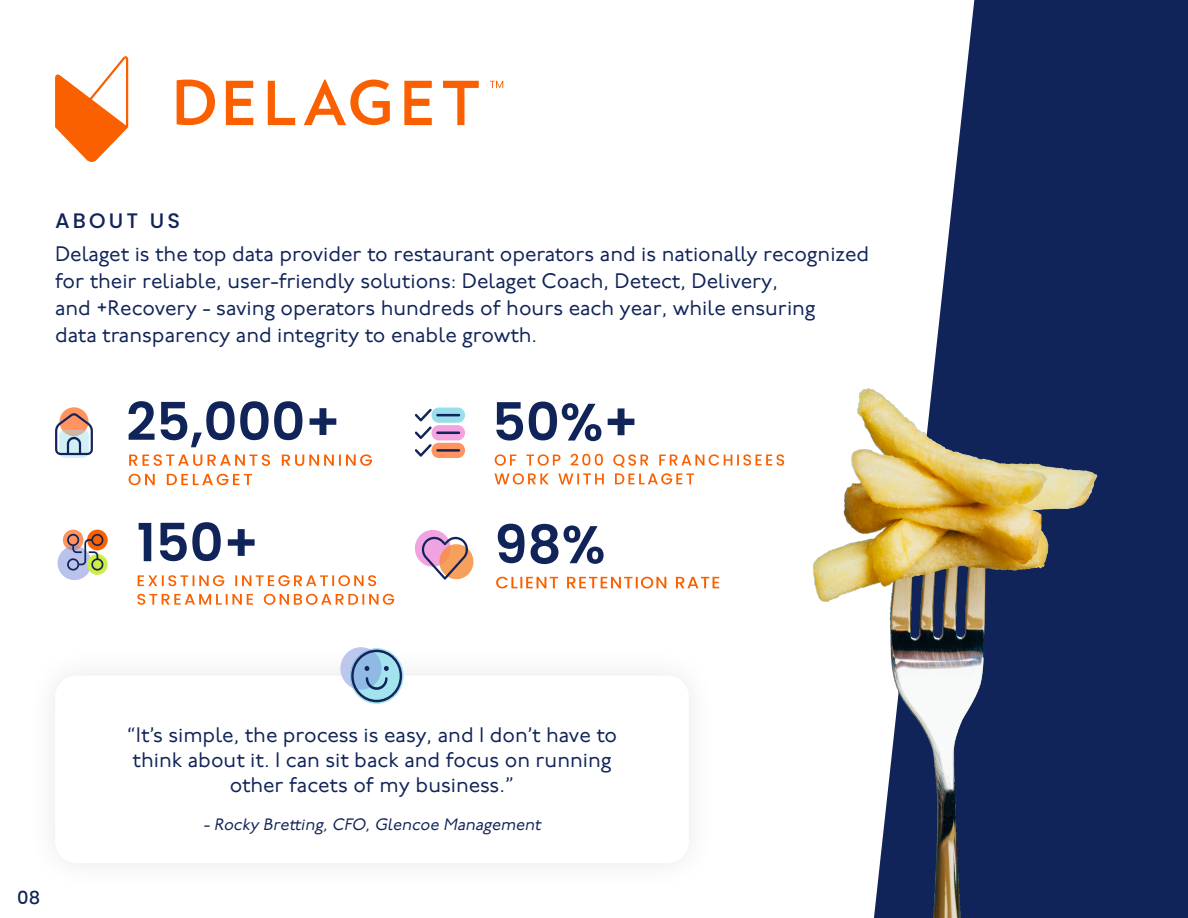
<style>
.page{position:relative;width:1188px;height:918px;background:#fff}
.page>*{position:absolute;margin:0;border:0;box-sizing:border-box;transform-origin:0 0}
.t1{font:21px/27px "P22 Underground";color:#112459;text-align:center}
.t2{font:500 21px "Poppins";letter-spacing:.15em;color:#112459}
.t3{font:500 18px "Poppins";color:#112459}
.t4{font:italic 16.5px "P22 Underground";color:#112459}
</style>
<div class="page">
<div style="left:962px;top:0;width:226px;height:109px;background:#112459"></div>
<svg style="left:177px;top:80px;width:38px;height:45px"></svg>
<svg style="left:226px;top:81px;width:27px;height:44px"></svg>
<svg style="left:268px;top:81px;width:27px;height:44px"></svg>
<svg style="left:304px;top:80px;width:86px;height:45px"></svg>
<svg style="left:404px;top:81px;width:28px;height:44px"></svg>
<svg style="left:443px;top:81px;width:36px;height:44px"></svg>
<svg style="left:55px;top:56px;width:73px;height:106px"></svg>
<svg style="left:490px;top:81px;width:13px;height:7px"></svg>
<div style="left:59px;top:407px;width:29px;height:29px;background:#ff9461;border-radius:50%"></div>
<svg style="left:55px;top:413px;width:38px;height:45px"></svg>
<svg style="left:129px;top:474px;width:123px;height:11px"></svg>
<svg style="left:129px;top:454px;width:243px;height:12px"></svg>
<div style="left:63px;top:530px;width:20px;height:20px;background:#ff9461;border-radius:50%"></div>
<div style="left:87px;top:530px;width:21px;height:20px;background:#fa6100;border-radius:50%"></div>
<svg style="left:87px;top:554px;width:21px;height:21px"></svg>
<svg style="left:58px;top:533px;width:46px;height:47px"></svg>
<svg style="left:137px;top:594px;width:257px;height:11px"></svg>
<svg style="left:138px;top:575px;width:238px;height:11px"></svg>
<svg style="left:139px;top:522px;width:116px;height:39px"></svg>
<div style="left:431px;top:408px;width:34px;height:15px;background:#99deed;border-radius:7px"></div>
<div style="left:431px;top:425px;width:34px;height:15px;background:#f2a3e0;border-radius:7px"></div>
<div style="left:431px;top:443px;width:34px;height:15px;background:#ff9461;border-radius:7px"></div>
<svg style="left:415px;top:409px;width:45px;height:48px"></svg>
<svg style="left:498px;top:524px;width:106px;height:40px"></svg>
<div style="left:415px;top:530px;width:36px;height:37px;background:#f1a3e1;border-radius:50%"></div>
<div style="left:439px;top:544px;width:34px;height:35px;background:#f7a05d;border-radius:50%"></div>
<svg style="left:421px;top:536px;width:48px;height:44px"></svg>
<svg style="left:496px;top:577px;width:170px;height:11px"></svg>
<svg style="left:340px;top:647px;width:62px;height:55px"></svg>
<svg style="left:129px;top:401px;width:207px;height:46px"></svg>
<svg style="left:496px;top:402px;width:138px;height:39px"></svg>
<svg style="left:494px;top:473px;width:172px;height:12px"></svg>
<svg style="left:495px;top:454px;width:171px;height:13px"></svg>
<img style="left:666px;top:109px;width:522px;height:809px">
<p class="t2" style="left:55px;top:209px;width:127px">ABOUT US</p>
<p class="t1" style="left:55px;top:242px;width:816px;text-align:left">Delaget is the top data provider to restaurant operators and is nationally recognized for their reliable, user-friendly solutions: Delaget Coach, Detect, Delivery,<br>and +Recovery - saving operators hundreds of hours each year, while ensuring<br>data transparency and integrity to enable growth.</p>
<p class="t3" style="left:17px;top:887px;width:25px">08</p>
<p class="t1" style="left:127px;top:723px;width:492px;line-height:25.2px">“It’s simple, the process is easy, and I don’t have to think about it. I can sit back and focus on running other facets of my business.”</p>
<p class="t4" style="left:203px;top:815px;width:343px">- Rocky Bretting,CFO,Glencoe Management</p>
</div>
